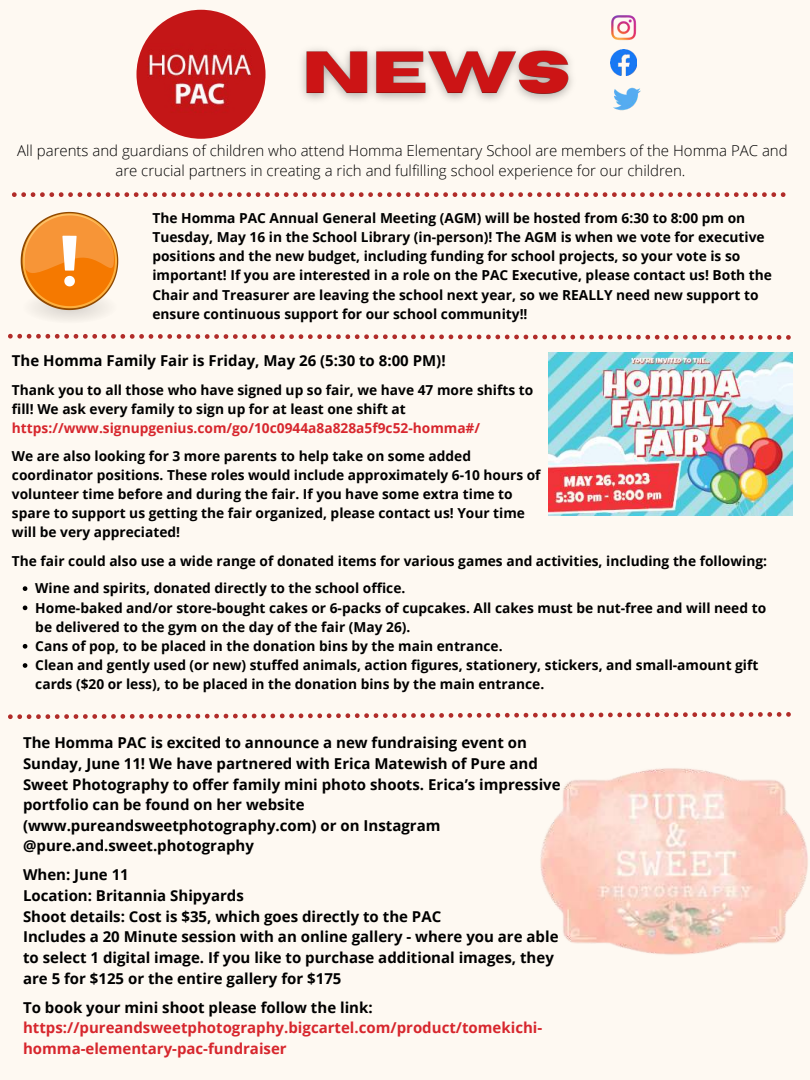
<style>
.page{position:relative;width:810px;height:1080px;background:#fef9f2}
.page>*{position:absolute;margin:0;border:0;box-sizing:border-box;transform-origin:0 0}
.t1{font:700 15px/20.6px "Open Sans";color:#000}
.t2{font:300 15px/20.6px "Open Sans";color:#000;text-align:center}
.t3{font:700 15px/20.6px "Open Sans";color:#d7262d}
.t4{font:700 13.75px/19.2px "Open Sans";color:#000}
.t5{font:700 13.75px "Open Sans";color:#d7262d}
</style>
<div class="page">
<img style="left:611px;top:15px;width:26px;height:26px">
<img style="left:611px;top:49px;width:26px;height:26px">
<img style="left:613px;top:87px;width:28px;height:24px">
<img style="left:136px;top:10px;width:130px;height:129px;border-radius:50%">
<img style="left:302px;top:48px;width:270px;height:53px">
<svg style="left:12px;top:192px;width:774px;height:5px"></svg>
<svg style="left:8px;top:712px;width:783px;height:7px"></svg>
<svg style="left:8px;top:334px;width:783px;height:6px"></svg>
<img style="left:549px;top:352px;width:243px;height:163px">
<svg style="left:23px;top:586px;width:4px;height:5px"></svg>
<svg style="left:23px;top:606px;width:4px;height:4px"></svg>
<svg style="left:23px;top:644px;width:4px;height:5px"></svg>
<svg style="left:23px;top:663px;width:4px;height:5px"></svg>
<img style="left:540px;top:768px;width:268px;height:187px">
<svg style="left:20px;top:211px;width:99px;height:109px"></svg>
<p class="t2" style="left:17px;top:139px;width:772px">All parents and guardians of children who attend Homma Elementary School are members of the Homma PAC and are crucial partners in creating a rich and fulfilling school experience for our children.</p>
<p class="t4" style="left:152px;top:208px;width:621px">The Homma PAC Annual General Meeting (AGM) will be hosted from 6:30 to 8:00 pm on Tuesday, May 16 in the School Library (in-person)! The AGM is when we vote for executive positions and the new budget, including funding for school projects, so your vote is so important! If you are interested in a role on the PAC Executive, please contact us! Both the Chair and Treasurer are leaving the school next year, so we REALLY need new support to ensure continuous support for our school community!!</p>
<p class="t1" style="left:12px;top:350px;width:435px">The Homma Family Fair is Friday, May 26 (5:30 to 8:00 PM)!</p>
<p class="t4" style="left:12px;top:380px;width:523px">Thank you to all those who have signed up so fair, we have 47 more shifts to fill! We ask every family to sign up for at least one shift at</p>
<p class="t5" style="left:12px;top:418px;width:470px">https://www.signupgenius.com/go/10c0944a8a828a5f9c52-homma#/</p>
<p class="t4" style="left:12px;top:446px;width:530px">We are also looking for 3 more parents to help take on some added coordinator positions. These roles would include approximately 6-10 hours of volunteer time before and during the fair. If you have some extra time to spare to support us getting the fair organized, please contact us! Your time will be very appreciated!</p>
<p class="t4" style="left:12px;top:551px;width:757px">The fair could also use a wide range of donated items for various games and activities, including the following:</p>
<p class="t4" style="left:35px;top:578px;width:732px">Wine and spirits, donated directly to the school office.<br>Home-baked and/or store-bought cakes or 6-packs of cupcakes. All cakes must be nut-free and will need to be delivered to the gym on the day of the fair (May 26).<br>Cans of pop, to be placed in the donation bins by the main entrance.<br>Clean and gently used (or new) stuffed animals, action figures, stationery, stickers, and small-amount gift cards ($20 or less), to be placed in the donation bins by the main entrance.</p>
<p class="t1" style="left:23px;top:732px;width:539px">The Homma PAC is excited to announce a new fundraising event on Sunday, June 11! We have partnered with Erica Matewish of Pure and Sweet Photography to offer family mini photo shoots. Erica’s impressive portfolio can be found on her website (www.pureandsweetphotography.com) or on Instagram @pure.and.sweet.photography</p>
<p class="t1" style="left:23px;top:864px;width:537px">When: June 11<br>Location: Britannia Shipyards<br>Shoot details: Cost is $35, which goes directly to the PAC<br>Includes a 20 Minute session with an online gallery - where you are able to select 1 digital image. If you like to purchase additional images, they are 5 for $125 or the entire gallery for $175</p>
<p class="t1" style="left:23px;top:997px;width:351px">To book your mini shoot please follow the link:</p>
<p class="t3" style="left:23px;top:1017px;width:521px">https://pureandsweetphotography.bigcartel.com/product/tomekichi&shy;homma-elementary-pac-fundraiser</p>
</div>
